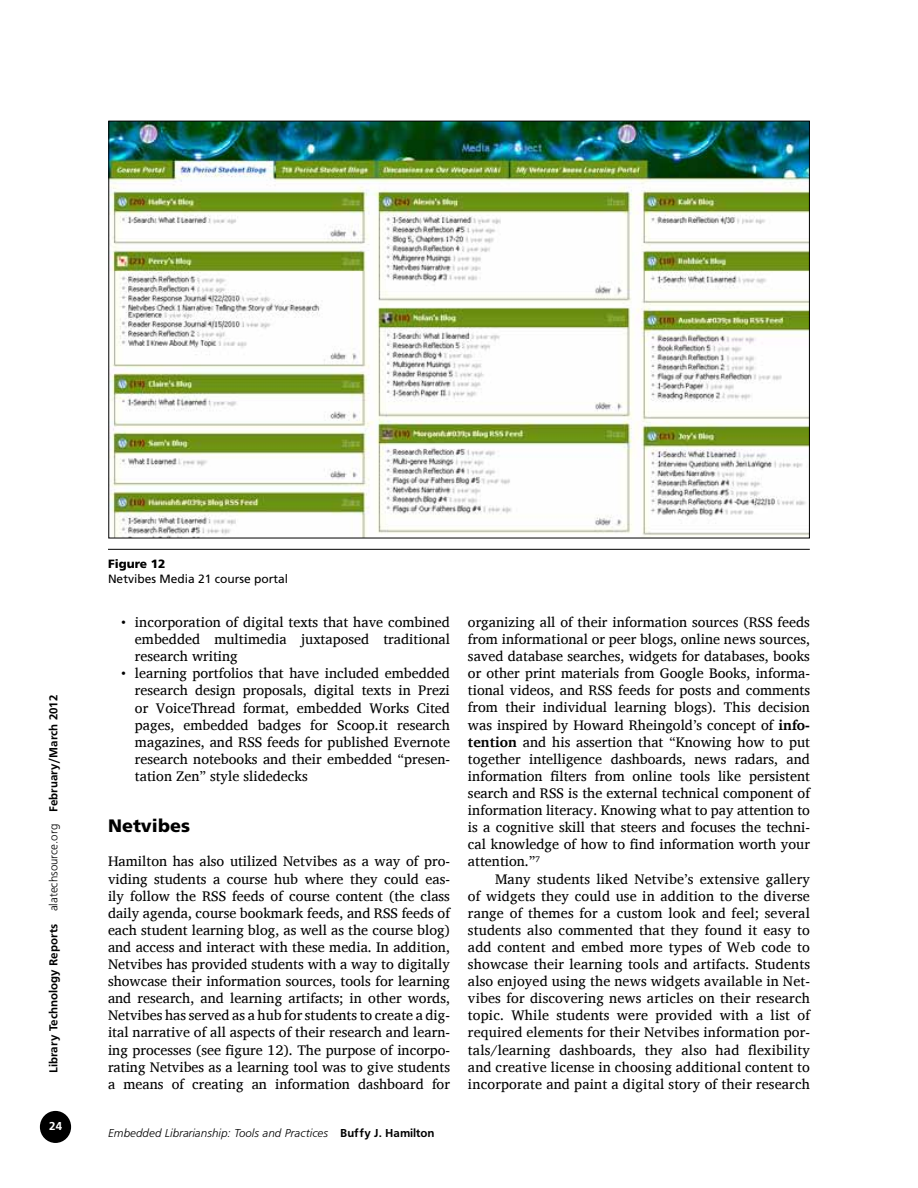
<style>
.page{position:relative;width:918px;height:1188px;background:#fff}
.page>*{position:absolute;margin:0;border:0;box-sizing:border-box;transform-origin:0 0}
.t1{font:900 18px "Frutiger";color:#000}
.t2{font:14.25px/17.1px "Charis SIL";color:#000;text-align:justify}
.t3{font:12px "Frugal Sans Bold DTC";color:#000}
.t4{font:12px "Frugal Sans Light Italic DTC";color:#000}
.t5{font:12px "Frutiger";color:#000}
.t6{font:900 12px "Frutiger";color:#000}
.t7{font:12px "Frugal Sans Bold DTC";color:#fff}
.s1{font-family:"Frugal Sans Light DTC"}
.s2{font-family:"Frugal Sans Bold DTC"}
.s3{font-weight:700}
</style>
<div class="page">
<div style="left:41px;top:1112px;width:29px;height:30px;background:#000;border-radius:50%"></div>
<div style="left:40px;top:1111px;width:31px;height:32px;border:2px solid #000;border-radius:50%"></div>
<img style="left:110px;top:123px;width:698px;height:413px">
<hr style="left:108px;top:549px;width:702px;height:1px;background:#000">
<p class="t3" style="left:47px;top:1073px;width:380px;rotate:-90deg">Library Technology Reports <span class="s1">alatechsource.org</span> February/March 2012</p>
<p class="t7" style="left:49px;top:1119px;width:14px">24</p>
<p class="t6" style="left:108px;top:556px;width:59px">Figure 12</p>
<p class="t5" style="left:108px;top:571px;width:182px">Netvibes Media 21 course portal</p>
<p class="t2" style="left:135px;top:614px;width:316px;text-indent:-13px">• incorporation of digital texts that have combined embedded multimedia juxtaposed traditional research writing</p>
<p class="t2" style="left:135px;top:665px;width:316px;text-indent:-13px">• learning portfolios that have included embedded research design proposals, digital texts in Prezi or VoiceThread format, embedded Works Cited pages, embedded badges for Scoop.it research magazines, and RSS feeds for published Evernote research notebooks and their embedded “presen&shy;tation Zen” style slidedecks</p>
<p class="t1" style="left:108px;top:815px;width:84px">Netvibes</p>
<p class="t2" style="left:108px;top:853px;width:344px">Hamilton has also utilized Netvibes as a way of pro&shy;viding students a course hub where they could eas&shy;ily follow the RSS feeds of course content (the class daily agenda, course bookmark feeds, and RSS feeds of each student learning blog, as well as the course blog) and access and interact with these media. In addition, Netvibes has provided students with a way to digitally showcase their information sources, tools for learning and research, and learning artifacts; in other words, Netvibes has served as a hub for students to create a dig&shy;ital narrative of all aspects of their research and learn&shy;ing processes (see figure 12). The purpose of incorpo&shy;rating Netvibes as a learning tool was to give students a means of creating an information dashboard for</p>
<p class="t4" style="left:108px;top:1126px;width:328px">Embedded Librarianship: Tools and Practices <span class="s2">Buffy J. Hamilton</span></p>
<p class="t2" style="left:468px;top:614px;width:344px">organizing all of their information sources (RSS feeds from informational or peer blogs, online news sources, saved database searches, widgets for databases, books or other print materials from Google Books, informa&shy;tional videos, and RSS feeds for posts and comments from their individual learning blogs). This decision was inspired by Howard Rheingold’s concept of <span class="s3">info&shy;tention</span> and his assertion that “Knowing how to put together intelligence dashboards, news radars, and information filters from online tools like persistent search and RSS is the external technical component of information literacy. Knowing what to pay attention to is a cognitive skill that steers and focuses the techni&shy;cal knowledge of how to find information worth your attention.”<sup>7</sup></p>
<p class="t2" style="left:468px;top:870px;width:344px;text-indent:27px">Many students liked Netvibe’s extensive gallery of widgets they could use in addition to the diverse range of themes for a custom look and feel; several students also commented that they found it easy to add content and embed more types of Web code to showcase their learning tools and artifacts. Students also enjoyed using the news widgets available in Net&shy;vibes for discovering news articles on their research topic. While students were provided with a list of required elements for their Netvibes information por&shy;tals/learning dashboards, they also had flexibility and creative license in choosing additional content to incorporate and paint a digital story of their research</p>
</div>
